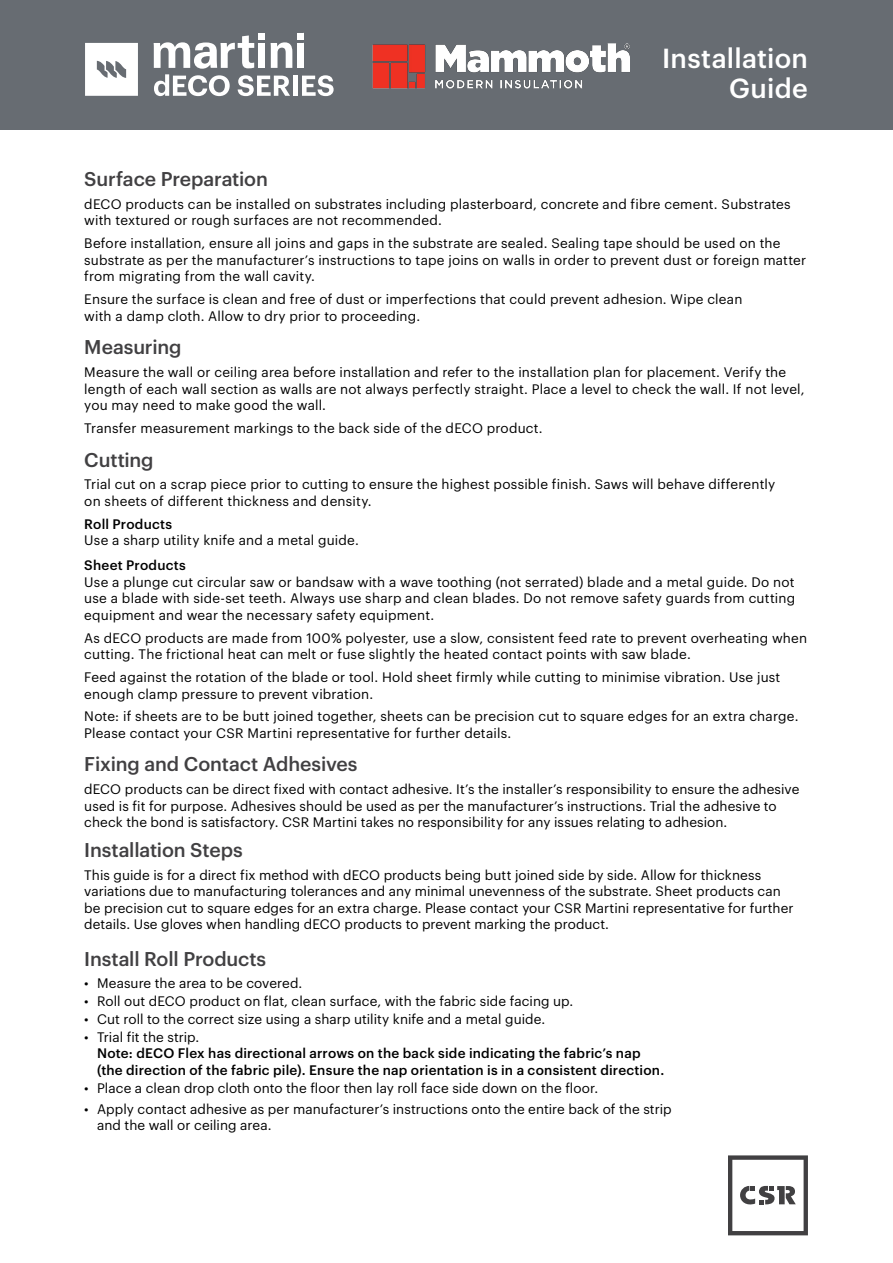
<style>
.page{position:relative;width:893px;height:1263px;background:#fff}
.page>*{position:absolute;margin:0;border:0;box-sizing:border-box;transform-origin:0 0}
.t1{font:500 27px/30px "Graphik";letter-spacing:.01em;color:#fff;text-align:right}
.t2{font:500 19.5px "Graphik";letter-spacing:-.005em;color:#414042}
.t3{font:13.5px/16.5px "Graphik";letter-spacing:.01em;color:#000}
.t4{font:500 13.5px/16.5px "Graphik";letter-spacing:.015em;color:#000}
</style>
<div class="page">
<div style="left:0;top:0;width:893px;height:130px;background:#676c72"></div>
<div style="left:297px;top:33px;width:7px;height:6px;background:#fff"></div>
<div style="left:297px;top:43px;width:7px;height:25px;background:#fff"></div>
<svg style="left:154px;top:33px;width:138px;height:63px"></svg>
<div style="left:293px;top:76px;width:5px;height:20px;background:#fff"></div>
<svg style="left:302px;top:75px;width:32px;height:21px"></svg>
<svg style="left:85px;top:43px;width:53px;height:53px;background:#edeeef"></svg>
<svg style="left:728px;top:1155px;width:80px;height:80px"></svg>
<img style="left:372px;top:43px;width:258px;height:46px">
<h1 class="t1" style="left:662px;top:40px;width:147px">Installation<br>Guide</h1>
<h2 class="t2" style="left:84px;top:164px;width:185px">Surface Preparation</h2>
<p class="t3" style="left:84px;top:195px;width:708px">dECO products can be installed on substrates including plasterboard, concrete and fibre cement. Substrates with textured or rough surfaces are not recommended.</p>
<p class="t3" style="left:84px;top:234px;width:723px">Before installation, ensure all joins and gaps in the substrate are sealed. Sealing tape should be used on the substrate as per the manufacturer’s instructions to tape joins on walls in order to prevent dust or foreign matter from migrating from the wall cavity.</p>
<p class="t3" style="left:84px;top:290px;width:660px">Ensure the surface is clean and free of dust or imperfections that could prevent adhesion. Wipe clean with a damp cloth. Allow to dry prior to proceeding.</p>
<h2 class="t2" style="left:84px;top:332px;width:99px">Measuring</h2>
<p class="t3" style="left:84px;top:363px;width:722px">Measure the wall or ceiling area before installation and refer to the installation plan for placement. Verify the length of each wall section as walls are not always perfectly straight. Place a level to check the wall. If not level, you may need to make good the wall.</p>
<p class="t3" style="left:84px;top:419px;width:460px">Transfer measurement markings to the back side of the dECO product.</p>
<h2 class="t2" style="left:84px;top:445px;width:71px">Cutting</h2>
<p class="t3" style="left:84px;top:475px;width:693px">Trial cut on a scrap piece prior to cutting to ensure the highest possible finish. Saws will behave differently on sheets of different thickness and density.</p>
<p class="t4" style="left:84px;top:514px;width:89px">Roll Products</p>
<p class="t3" style="left:84px;top:531px;width:276px">Use a sharp utility knife and a metal guide.</p>
<p class="t4" style="left:84px;top:556px;width:103px">Sheet Products</p>
<p class="t3" style="left:84px;top:572px;width:712px;text-align:justify">Use a plunge cut circular saw or bandsaw with a wave toothing (not serrated) blade and a metal guide. Do not use a blade with side-set teeth. Always use sharp and clean blades. Do not remove safety guards from cutting equipment and wear the necessary safety equipment.</p>
<p class="t3" style="left:84px;top:628px;width:724px">As dECO products are made from 100% polyester, use a slow, consistent feed rate to prevent overheating when cutting. The frictional heat can melt or fuse slightly the heated contact points with saw blade.</p>
<p class="t3" style="left:84px;top:668px;width:698px">Feed against the rotation of the blade or tool. Hold sheet firmly while cutting to minimise vibration. Use just enough clamp pressure to prevent vibration.</p>
<p class="t3" style="left:84px;top:707px;width:716px">Note: if sheets are to be butt joined together, sheets can be precision cut to square edges for an extra charge.<br>Please contact your CSR Martini representative for further details.</p>
<h2 class="t2" style="left:84px;top:749px;width:275px">Fixing and Contact Adhesives</h2>
<p class="t3" style="left:84px;top:780px;width:717px">dECO products can be direct fixed with contact adhesive. It’s the installer’s responsibility to ensure the adhesive used is fit for purpose. Adhesives should be used as per the manufacturer’s instructions. Trial the adhesive to check the bond is satisfactory. CSR Martini takes no responsibility for any issues relating to adhesion.</p>
<h2 class="t2" style="left:84px;top:835px;width:160px">Installation Steps</h2>
<p class="t3" style="left:84px;top:865px;width:711px">This guide is for a direct fix method with dECO products being butt joined side by side. Allow for thickness variations due to manufacturing tolerances and any minimal unevenness of the substrate. Sheet products can be precision cut to square edges for an extra charge. Please contact your CSR Martini representative for further details. Use gloves when handling dECO products to prevent marking the product.</p>
<h2 class="t2" style="left:84px;top:944px;width:183px">Install Roll Products</h2>
<p class="t3" style="left:84px;top:974px;width:220px">• Measure the area to be covered.</p>
<p class="t3" style="left:84px;top:991px;width:491px">• Roll out dECO product on flat, clean surface, with the fabric side facing up.</p>
<p class="t3" style="left:84px;top:1009px;width:463px">• Cut roll to the correct size using a sharp utility knife and a metal guide.</p>
<p class="t3" style="left:84px;top:1027px;width:117px">• Trial fit the strip.</p>
<p class="t4" style="left:97px;top:1044px;width:569px">Note: dECO Flex has directional arrows on the back side indicating the fabric’s nap (the direction of the fabric pile). Ensure the nap orientation is in a consistent direction.</p>
<p class="t3" style="left:84px;top:1079px;width:515px">• Place a clean drop cloth onto the floor then lay roll face side down on the floor.</p>
<p class="t3" style="left:97px;top:1100px;width:576px;text-indent:-13px">• Apply contact adhesive as per manufacturer’s instructions onto the entire back of the strip and the wall or ceiling area.</p>
</div>
